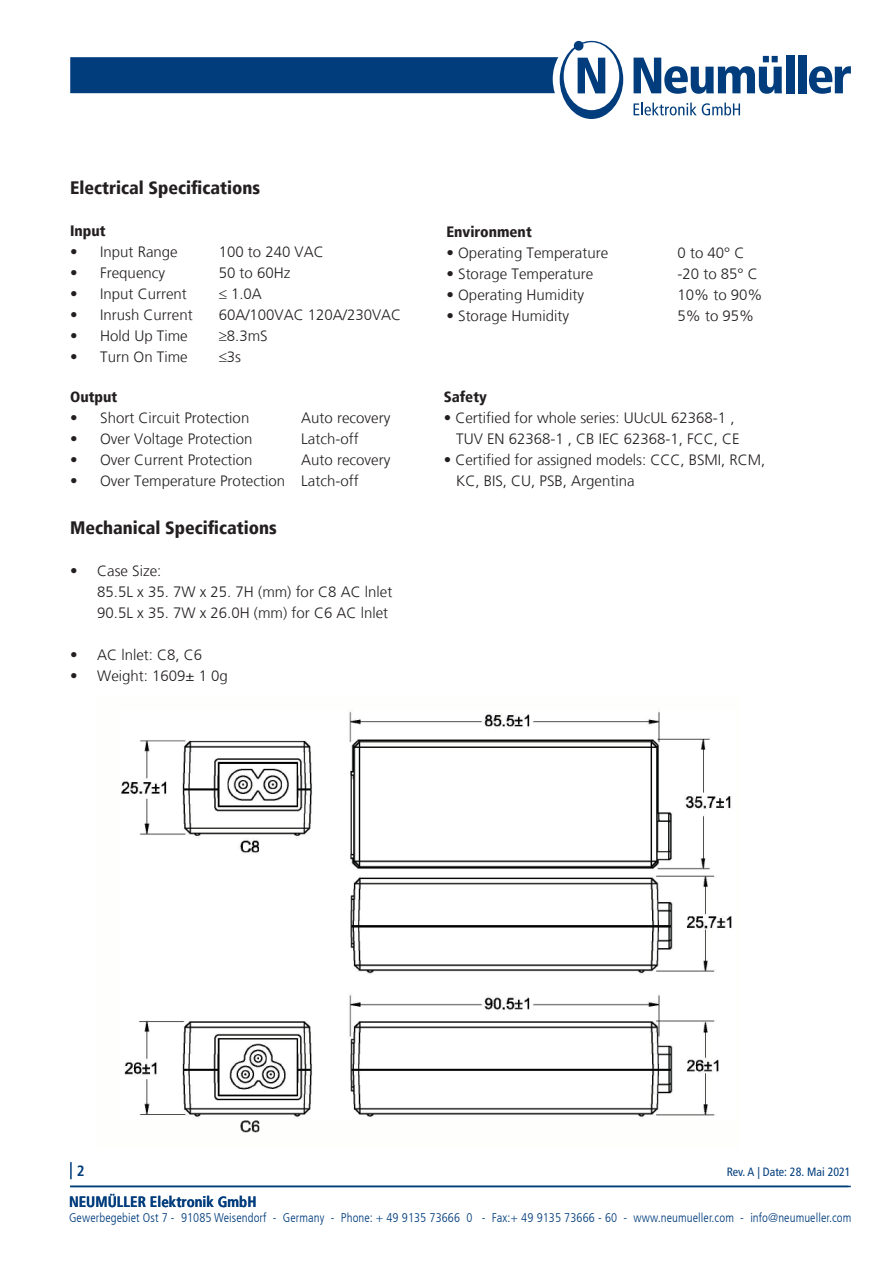
<style>
.page{position:relative;width:893px;height:1263px;background:#fff}
.page>*{position:absolute;margin:0;border:0;box-sizing:border-box;transform-origin:0 0}
.t1{font:900 condensed 18px "Frutiger LT";color:#231f20}
.t2{font:300 15px/21px "Frutiger LT";color:#231f20}
.t3{font:900 condensed 15px "Frutiger LT";color:#231f20}
.t4{font:700 condensed 15px "Frutiger LT";color:#013d7d}
.t5{font:300 condensed 12.6px "Frutiger LT";letter-spacing:.005em;color:#013d7d}
.t6{font:condensed 12px "Frutiger LT";color:#013d7d}
</style>
<div class="page">
<hr style="left:70px;top:1186px;width:781px;height:1px;background:#013d7d">
<svg style="left:634px;top:103px;width:106px;height:12px"></svg>
<svg style="left:634px;top:56px;width:148px;height:38px"></svg>
<div style="left:786px;top:55px;width:8px;height:38px;background:#013d7d"></div>
<div style="left:798px;top:55px;width:8px;height:38px;background:#013d7d"></div>
<svg style="left:809px;top:66px;width:42px;height:28px"></svg>
<svg style="left:70px;top:41px;width:553px;height:78px"></svg>
<div style="left:574px;top:41px;width:9px;height:10px;background:#013d7d;border-radius:50%"></div>
<svg style="left:70px;top:1162px;width:2px;height:17px"></svg>
<img style="left:121px;top:711px;width:611px;height:422px">
<p class="t1" style="left:70px;top:177px;width:192px">Electrical Specifications</p>
<p class="t3" style="left:70px;top:222px;width:37px">Input</p>
<p class="t2" style="left:70px;top:242px;width:109px">• Input Range</p>
<p class="t2" style="left:219px;top:242px;width:107px">100 to 240 VAC</p>
<p class="t2" style="left:70px;top:263px;width:96px">• Frequency</p>
<p class="t2" style="left:219px;top:263px;width:73px">50 to 60Hz</p>
<p class="t2" style="left:70px;top:284px;width:118px">• Input Current</p>
<p class="t2" style="left:219px;top:284px;width:45px">≤ 1.0A</p>
<p class="t2" style="left:70px;top:305px;width:124px">• Inrush Current</p>
<p class="t2" style="left:219px;top:305px;width:184px">60A/100VAC 120A/230VAC</p>
<p class="t2" style="left:70px;top:326px;width:119px">• Hold Up Time</p>
<p class="t2" style="left:219px;top:326px;width:51px">≥8.3mS</p>
<p class="t2" style="left:70px;top:347px;width:119px">• Turn On Time</p>
<p class="t2" style="left:219px;top:347px;width:24px">≤3s</p>
<p class="t3" style="left:70px;top:387px;width:49px">Output</p>
<p class="t2" style="left:70px;top:407px;width:181px">• Short Circuit Protection</p>
<p class="t2" style="left:301px;top:407px;width:91px">Auto recovery</p>
<p class="t2" style="left:70px;top:428px;width:184px">• Over Voltage Protection</p>
<p class="t2" style="left:301px;top:428px;width:59px">Latch-off</p>
<p class="t2" style="left:70px;top:449px;width:184px">• Over Current Protection</p>
<p class="t2" style="left:301px;top:449px;width:91px">Auto recovery</p>
<p class="t2" style="left:70px;top:470px;width:290px">• Over Temperature Protection Latch-off</p>
<p class="t1" style="left:70px;top:517px;width:208px">Mechanical Specifications</p>
<p class="t2" style="left:97px;top:561px;width:297px;text-indent:-27px">• Case Size:<br>85.5L x 35. 7W x 25. 7H (mm) for C8 AC lnlet<br>90.5L x 35. 7W x 26.0H (mm) for C6 AC lnlet</p>
<p class="t2" style="left:70px;top:645px;width:134px">• AC lnlet: C8, C6</p>
<p class="t2" style="left:70px;top:666px;width:159px">• Weight: 1609± 1 0g</p>
<p class="t3" style="left:446px;top:222px;width:87px">Environment</p>
<p class="t2" style="left:446px;top:242px;width:163px">• Operating Temperature</p>
<p class="t2" style="left:677px;top:242px;width:68px">0 to 40° C</p>
<p class="t2" style="left:446px;top:263px;width:148px">• Storage Temperature</p>
<p class="t2" style="left:677px;top:263px;width:82px">-20 to 85° C</p>
<p class="t2" style="left:446px;top:284px;width:139px">• Operating Humidity</p>
<p class="t2" style="left:677px;top:284px;width:87px">10% to 90%</p>
<p class="t2" style="left:446px;top:305px;width:124px">• Storage Humidity</p>
<p class="t2" style="left:677px;top:305px;width:78px">5% to 95%</p>
<p class="t3" style="left:444px;top:387px;width:45px">Safety</p>
<p class="t2" style="left:456px;top:407px;width:285px;text-indent:-13px">• Certified for whole series: UUcUL 62368-1 ,<br>TUV EN 62368-1 , CB IEC 62368-1, FCC, CE</p>
<p class="t2" style="left:456px;top:449px;width:311px;text-indent:-13px">• Certified for assigned models: CCC, BSMI, RCM,<br>KC, BIS, CU, PSB, Argentina</p>
<p class="t4" style="left:77px;top:1162px;width:9px">2</p>
<p class="t6" style="left:727px;top:1165px;width:126px">Rev. A | Date: 28. Mai 2021</p>
<p class="t4" style="left:69px;top:1192px;width:189px">NEUMÜLLER Elektronik GmbH</p>
<p class="t5" style="left:69px;top:1211px;width:784px">Gewerbegebiet Ost 7 - 91085 Weisendorf - Germany - Phone: + 49 9135 73666 0 - Fax:+ 49 9135 73666 - 60 - www.neumueller.com - info@neumueller.com</p>
</div>
